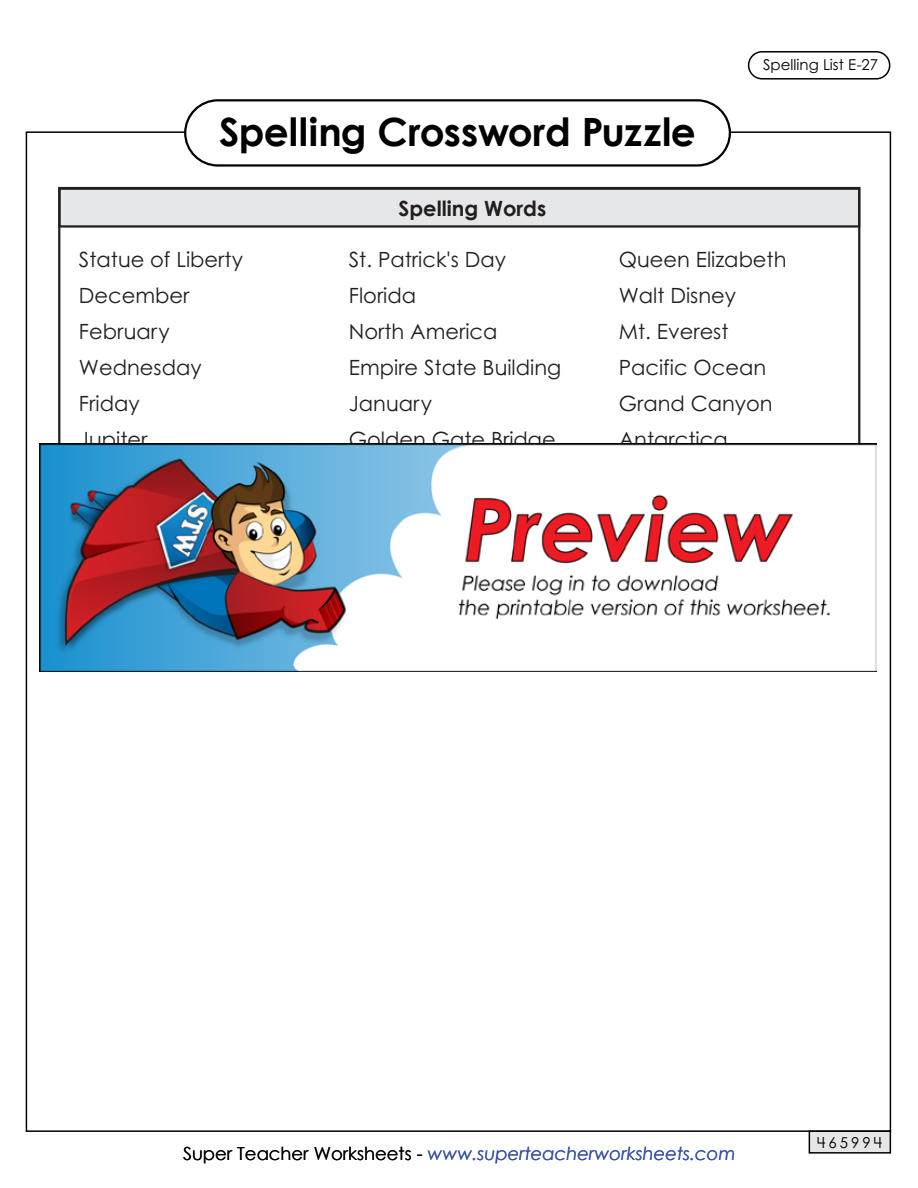
<style>
.page{position:relative;width:918px;height:1188px;background:#fff}
.page>*{position:absolute;margin:0;border:0;box-sizing:border-box;transform-origin:0 0}
.t1{font:700 39px "Century Gothic 2";color:#010101}
.t2{font:21px/36px "Century STW4";color:#231f20}
.t3{font:700 21px "Century STW4";color:#231f20}
.t4{font:italic 18px "Century Gothic 2";color:#3a53a4}
.t5{font:15px "Century STW4";color:#010101}
.s1{font-style:normal;color:#010101}
</style>
<div class="page">
<div style="left:58px;top:188px;width:802px;height:40px;background:#e6e7e8;border:2px solid #231f20"></div>
<div style="left:184px;top:99px;width:547px;height:68px;border:2px solid #010101;border-radius:33px"></div>
<div style="left:809px;top:1130px;width:82px;height:24px;background:#e6e6e6;border:2px solid #010101"></div>
<div style="left:748px;top:51px;width:142px;height:29px;border:2px solid #010101;border-radius:14px"></div>
<img style="left:39px;top:443px;width:838px;height:229px">
<h1 class="t1" style="left:219px;top:102px;width:478px">Spelling Crossword Puzzle</h1>
<p class="t3" style="left:398px;top:192px;width:149px">Spelling Words</p>
<p class="t5" style="left:763px;top:54px;width:117px">Spelling List E-27</p>
<p class="t2" style="left:79px;top:242px;width:166px">Statue of Liberty<br>December<br>February<br>Wednesday<br>Friday<br>Jupiter</p>
<p class="t2" style="left:349px;top:242px;width:214px">St. Patrick's Day<br>Florida<br>North America<br>Empire State Building<br>January<br>Golden Gate Bridge</p>
<p class="t2" style="left:619px;top:242px;width:169px">Queen Elizabeth<br>Walt Disney<br>Mt. Everest<br>Pacific Ocean<br>Grand Canyon<br>Antarctica</p>
<p class="t4" style="left:183px;top:1141px;width:554px"><span class="s1">Super Teacher Worksheets -</span> www.superteacherworksheets.com</p>
<p class="t5" style="left:817px;top:1132px;width:66px">465994</p>
</div>
